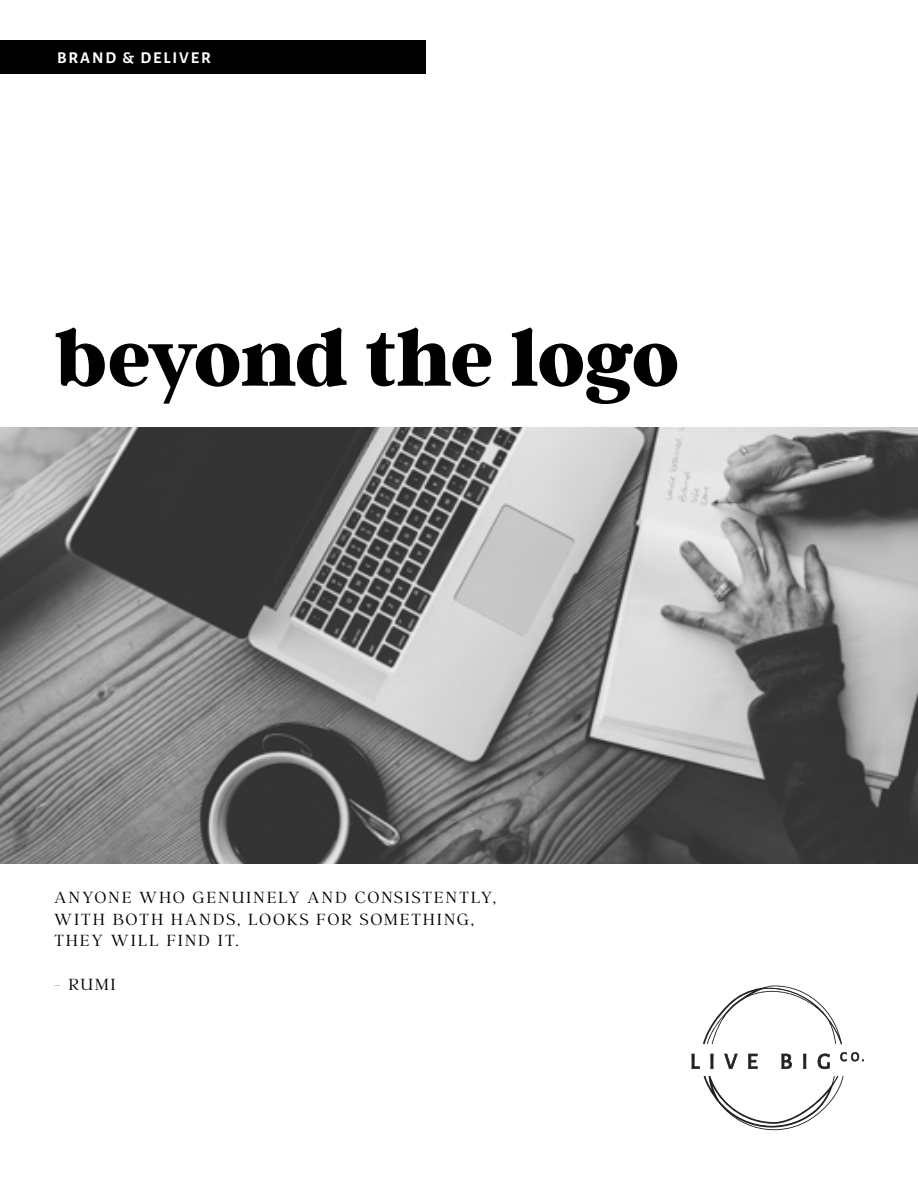
<style>
.page{position:relative;width:918px;height:1188px;background:#fff}
.page>*{position:absolute;margin:0;border:0;box-sizing:border-box;transform-origin:0 0}
.t1{font:800 82.95px "Argent CF";letter-spacing:-.025em;color:#000}
.t2{font:100 18px/21.6px "Argent CF";letter-spacing:.09em;color:#000;scale:1.1 1}
.t3{font:700 16.5px "Alegreya Sans";letter-spacing:.115em;color:#fff}
</style>
<div class="page">
<div style="left:0;top:40px;width:425px;height:34px;background:#000"></div>
<img style="left:0;top:428px;width:918px;height:436px">
<svg style="left:704px;top:1076px;width:140px;height:55px"></svg>
<svg style="left:703px;top:986px;width:139px;height:59px"></svg>
<svg style="left:692px;top:1054px;width:8px;height:15px"></svg>
<svg style="left:710px;top:1054px;width:4px;height:15px"></svg>
<svg style="left:724px;top:1054px;width:14px;height:15px"></svg>
<svg style="left:748px;top:1054px;width:10px;height:15px"></svg>
<svg style="left:781px;top:1054px;width:11px;height:15px"></svg>
<svg style="left:803px;top:1054px;width:3px;height:15px"></svg>
<svg style="left:818px;top:1053px;width:12px;height:16px"></svg>
<svg style="left:840px;top:1052px;width:24px;height:10px"></svg>
<p class="t3" style="left:57px;top:45px;width:155px">BRAND &amp; DELIVER</p>
<h1 class="t1" style="left:54px;top:313px;width:627px">beyond the logo</h1>
<p class="t2" style="left:54px;top:887px;width:403px">ANYONE WHO GENUINELY AND CONSISTENTLY,<br>WITH BOTH HANDS, LOOKS FOR SOMETHING,<br>THEY WILL FIND IT.</p>
<p class="t2" style="left:54px;top:973px;width:58px">- RUMI</p>
</div>
